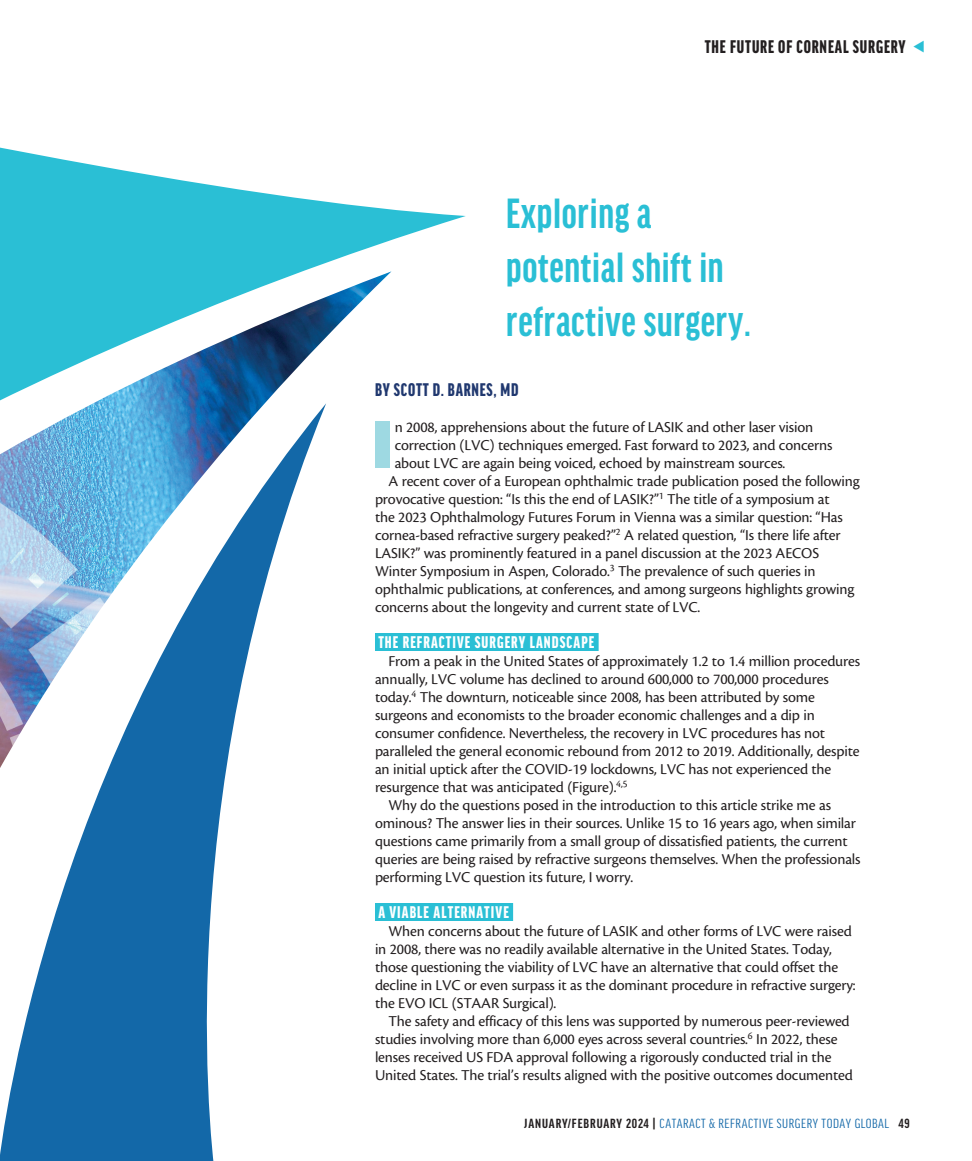
<style>
.page{position:relative;width:972px;height:1161px;background:#fff}
.page>*{position:absolute;margin:0;border:0;box-sizing:border-box;transform-origin:0 0}
.body_first{font:69.6px "Ethnocentric Rg";color:#9ed9e2}
.deck{font:700 extra-condensed 45px/54px "Good Headline Pro";letter-spacing:.015em;color:#2abfd5}
.t1{font:900 extra-condensed 19.5px "Good Headline Pro";letter-spacing:.045em;color:#231f20}
.author{font:900 extra-condensed 19.5px "Good Headline Pro";letter-spacing:.04em;color:#20386f}
.subhead{font:900 extra-condensed 18px "Good Headline Pro";letter-spacing:.06em;color:#fff}
.body{font:15.75px/18px "Cronos Pro";letter-spacing:-.01em;color:#231f20}
.body_first-2{font:15.75px/18px "Cronos Pro";letter-spacing:-.01em;color:#231f20}
.t2{font:extra-condensed 14.1px "Good Headline Pro";letter-spacing:.035em;color:#1368a8;scale:1.11 1}
.s1{font-weight:700;color:#231f20}
</style>
<div class="page">
<svg style="left:0;top:147px;width:466px;height:124px;fill:#2abfd5"></svg>
<img style="left:0;top:271px;width:392px;height:132px">
<div style="left:374px;top:378px;width:490px;height:714px;background:#fff"></div>
<div style="left:375px;top:633px;width:224px;height:18px;background:#2abfd5"></div>
<div style="left:375px;top:903px;width:138px;height:18px;background:#2abfd5"></div>
<svg style="left:0;top:403px;width:326px;height:758px"></svg>
<p class="t1" style="left:705px;top:37px;width:202px">THE FUTURE OF CORNEAL SURGERY</p>
<p class="deck" style="left:506px;top:187px;width:247px">Exploring a potential shift in refractive surgery.</p>
<p class="author" style="left:375px;top:381px;width:145px">BY SCOTT D. BARNES, MD</p>
<p class="body_first" style="left:370px;top:402px;width:25px">I</p>
<p class="body_first-2" style="left:395px;top:418px;width:439px">n 2008, apprehensions about the future of LASIK and other laser vision correction (LVC) techniques emerged. Fast forward to 2023, and concerns about LVC are again being voiced, echoed by mainstream sources.</p>
<p class="body" style="left:375px;top:472px;width:486px;text-indent:14px">A recent cover of a European ophthalmic trade publication posed the following provocative question: “Is this the end of LASIK?”<sup>1</sup> The title of a symposium at<br>the 2023 Ophthalmology Futures Forum in Vienna was a similar question: “Has cornea-based refractive surgery peaked?”<sup>2</sup> A related question, “Is there life after LASIK?” was prominently featured in a panel discussion at the 2023 AECOS Winter Symposium in Aspen, Colorado.<sup>3</sup> The prevalence of such queries in ophthalmic publications, at conferences, and among surgeons highlights growing concerns about the longevity and current state of LVC.</p>
<p class="subhead" style="left:378px;top:633px;width:218px">THE REFRACTIVE SURGERY LANDSCAPE</p>
<p class="body" style="left:375px;top:652px;width:487px;text-indent:14px">From a peak in the United States of approximately 1.2 to 1.4 million procedures annually, LVC volume has declined to around 600,000 to 700,000 procedures today.<sup>4</sup> The downturn, noticeable since 2008, has been attributed by some surgeons and economists to the broader economic challenges and a dip in consumer confidence. Nevertheless, the recovery in LVC procedures has not paralleled the general economic rebound from 2012 to 2019. Additionally, despite an initial uptick after the COVID-19 lockdowns, LVC has not experienced the resurgence that was anticipated (Figure).<sup>4,5</sup></p>
<p class="body" style="left:375px;top:796px;width:487px;text-indent:14px">Why do the questions posed in the introduction to this article strike me as ominous? The answer lies in their sources. Unlike 15 to 16 years ago, when similar questions came primarily from a small group of dissatisfied patients, the current queries are being raised by refractive surgeons themselves. When the professionals performing LVC question its future, I worry.</p>
<p class="subhead" style="left:378px;top:903px;width:132px">A VIABLE ALTERNATIVE</p>
<p class="body" style="left:375px;top:922px;width:482px;text-indent:14px">When concerns about the future of LASIK and other forms of LVC were raised in 2008, there was no readily available alternative in the United States. Today, those questioning the viability of LVC have an alternative that could offset the decline in LVC or even surpass it as the dominant procedure in refractive surgery: the EVO ICL (STAAR Surgical).</p>
<p class="body" style="left:375px;top:1012px;width:480px;text-indent:14px">The safety and efficacy of this lens was supported by numerous peer-reviewed studies involving more than 6,000 eyes across several countries.<sup>6</sup> In 2022, these lenses received US FDA approval following a rigorously conducted trial in the United States. The trial’s results aligned with the positive outcomes documented</p>
<p class="t2" style="left:525px;top:1117px;width:349px"><span class="s1">JANUARY/FEBRUARY 2024 |</span> CATARACT &amp; REFRACTIVE SURGERY TODAY GLOBAL <span class="s1">49</span></p>
</div>
